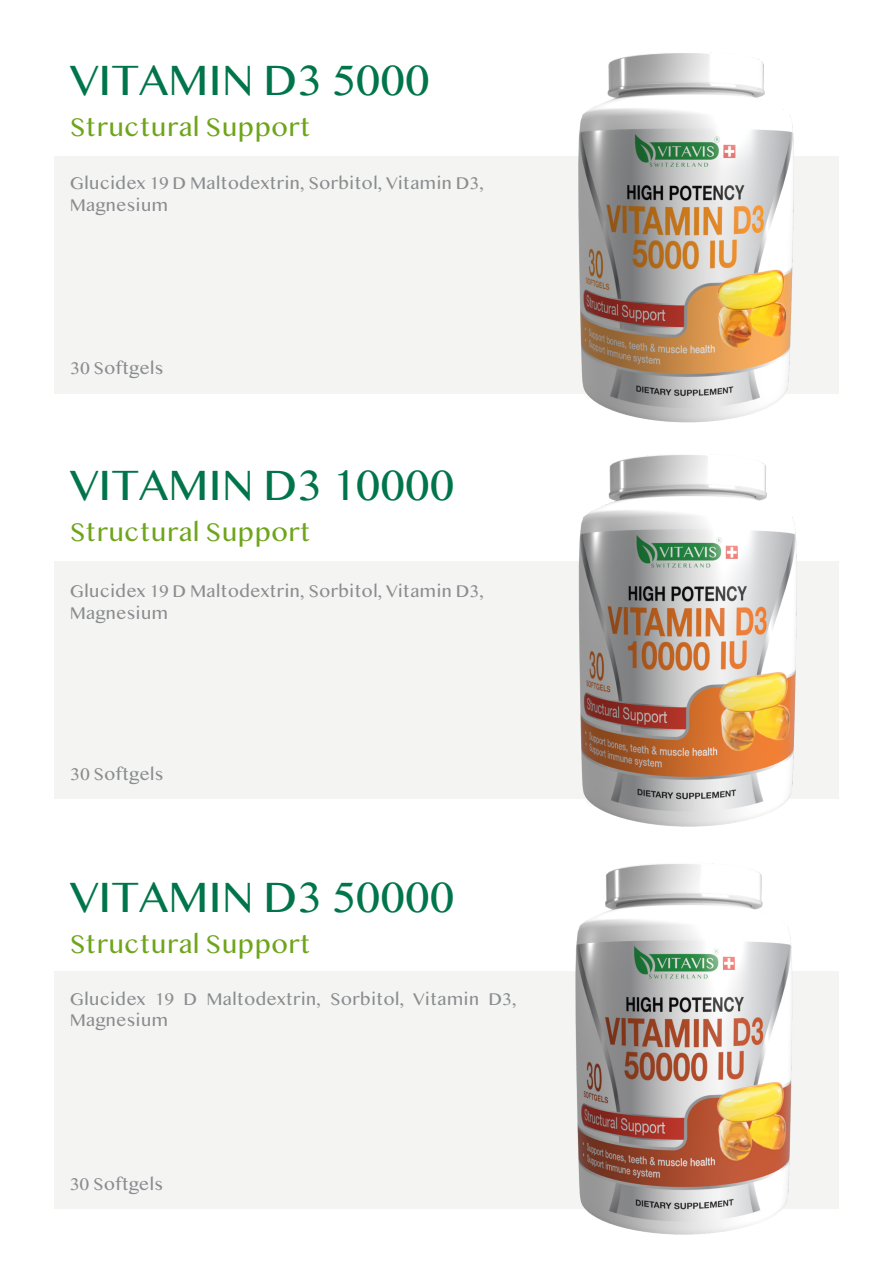
<style>
.page{position:relative;width:893px;height:1263px;background:#fff}
.page>*{position:absolute;margin:0;border:0;box-sizing:border-box;transform-origin:0 0}
.t1{font:45px "Myanmar MN";color:#00754b}
.t2{font:27px "Myanmar MN";color:#6ea51b}
.t3{font:18px/21.6px "Myanmar MN";color:#8a8c8f}
</style>
<div class="page">
<div style="left:54px;top:156px;width:784px;height:237px;background:#f4f4f3"></div>
<div style="left:54px;top:561px;width:784px;height:237px;background:#f4f4f3"></div>
<div style="left:54px;top:971px;width:784px;height:238px;background:#f4f4f3"></div>
<img style="left:502px;top:53px;width:337px;height:370px">
<img style="left:508px;top:455px;width:331px;height:372px">
<img style="left:575px;top:863px;width:264px;height:372px">
<p class="t1" style="left:70px;top:54px;width:362px">VITAMIN D3 5000</p>
<p class="t2" style="left:70px;top:111px;width:242px">Structural Support</p>
<p class="t3" style="left:70px;top:172px;width:416px">Glucidex 19 D Maltodextrin, Sorbitol, Vitamin D3,<br>Magnesium</p>
<p class="t3" style="left:70px;top:357px;width:95px">30 Softgels</p>
<p class="t1" style="left:70px;top:458px;width:386px">VITAMIN D3 10000</p>
<p class="t2" style="left:70px;top:516px;width:242px">Structural Support</p>
<p class="t3" style="left:70px;top:580px;width:416px">Glucidex 19 D Maltodextrin, Sorbitol, Vitamin D3,<br>Magnesium</p>
<p class="t3" style="left:70px;top:763px;width:95px">30 Softgels</p>
<p class="t1" style="left:70px;top:870px;width:386px">VITAMIN D3 50000</p>
<p class="t2" style="left:70px;top:927px;width:242px">Structural Support</p>
<p class="t3" style="left:70px;top:988px;width:448px">Glucidex 19 D Maltodextrin, Sorbitol, Vitamin D3,<br>Magnesium</p>
<p class="t3" style="left:70px;top:1173px;width:95px">30 Softgels</p>
</div>
